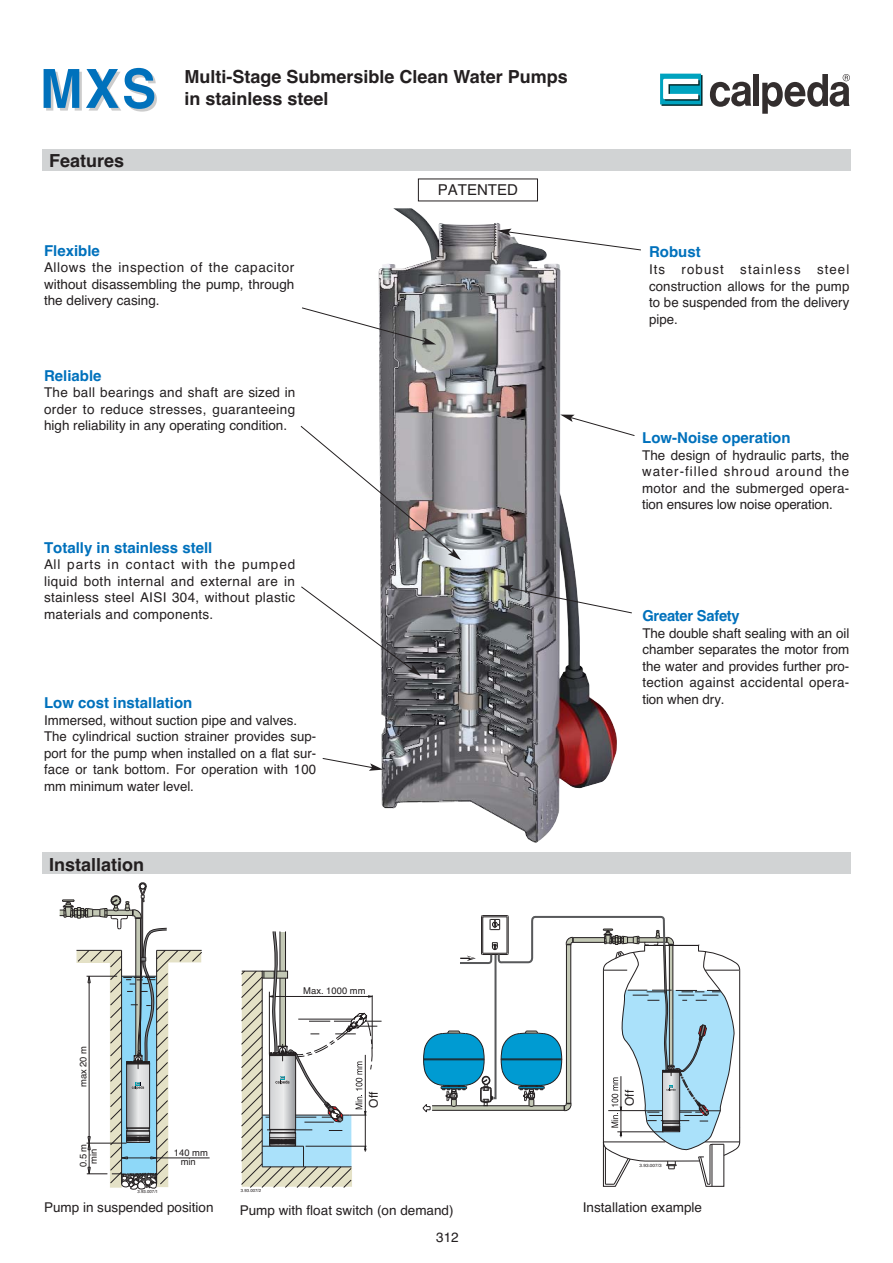
<style>
.page{position:relative;width:893px;height:1263px;background:#fff}
.page>*{position:absolute;margin:0;border:0;box-sizing:border-box;transform-origin:0 0}
.t1{font:700 54px "Helvetica";color:#0071bc;scale:.95 1}
.t2{font:700 18px "Helvetica";color:#231f20}
.t3{font:700 15px "Helvetica";color:#0071bc}
.t4{font:15px "Helvetica";color:#231f20}
.t5{font:13.5px/16.5px "Helvetica";color:#231f20;text-align:justify}
.t6{font:12px "Helvetica";color:#231f20}
.t7{font:9.45px/9.3px "Helvetica";color:#231f20;text-align:center}
.t8{font:4.5px "Helvetica";color:#231f20;scale:1.05 1}
.t9{font:4.35px "Helvetica";color:#231f20}
</style>
<div class="page">
<div style="left:43px;top:149px;width:807px;height:21px;background:#d1d3d4"></div>
<div style="left:43px;top:853px;width:807px;height:21px;background:#d1d3d4"></div>
<hr style="left:122px;top:1158px;width:87px;height:1px;background:#231f20">
<svg style="left:60px;top:882px;width:142px;height:308px"></svg>
<svg style="left:241px;top:931px;width:140px;height:257px"></svg>
<svg style="left:422px;top:915px;width:318px;height:272px"></svg>
<img style="left:379px;top:208px;width:238px;height:635px">
<svg style="left:300px;top:425px;width:161px;height:135px"></svg>
<svg style="left:301px;top:586px;width:120px;height:90px"></svg>
<svg style="left:302px;top:307px;width:134px;height:37px"></svg>
<svg style="left:560px;top:415px;width:75px;height:22px"></svg>
<svg style="left:497px;top:229px;width:144px;height:22px"></svg>
<svg style="left:499px;top:585px;width:133px;height:29px"></svg>
<svg style="left:322px;top:758px;width:61px;height:13px"></svg>
<div style="left:753px;top:74px;width:6px;height:32px;background:#332e2e"></div>
<svg style="left:710px;top:82px;width:41px;height:25px"></svg>
<svg style="left:660px;top:74px;width:42px;height:32px"></svg>
<svg style="left:762px;top:74px;width:87px;height:40px"></svg>
<h1 class="t1" style="left:40px;top:69px;width:124px">MXS</h1>
<h2 class="t2" style="left:49px;top:154px;width:76px">Features</h2>
<h2 class="t2" style="left:184px;top:70px;width:385px">Multi-Stage Submersible Clean Water Pumps</h2>
<h2 class="t2" style="left:184px;top:92px;width:146px">in stainless steel</h2>
<p class="t4" style="left:438px;top:184px;width:82px">PATENTED</p>
<p class="t3" style="left:44px;top:245px;width:57px">Flexible</p>
<p class="t5" style="left:44px;top:261px;width:252px">Allows the inspection of the capacitor without disassembling the pump, through the delivery casing.</p>
<p class="t3" style="left:44px;top:370px;width:59px">Reliable</p>
<p class="t5" style="left:44px;top:386px;width:253px">The ball bearings and shaft are sized in order to reduce stresses, guaranteeing high reliability in any operating condition.</p>
<p class="t3" style="left:44px;top:542px;width:170px">Totally in stainless stell</p>
<p class="t5" style="left:44px;top:558px;width:253px">All parts in contact with the pumped liquid both internal and external are in stainless steel AISI 304, without plastic materials and components.</p>
<p class="t3" style="left:44px;top:697px;width:150px">Low cost installation</p>
<p class="t5" style="left:44px;top:713px;width:274px;text-align:left">Immersed, without suction pipe and valves.<br>The cylindrical suction strainer provides sup&shy;port for the pump when installed on a flat sur&shy;face or tank bottom. For operation with 100 mm minimum water level.</p>
<h2 class="t2" style="left:49px;top:858px;width:97px">Installation</h2>
<p class="t3" style="left:649px;top:247px;width:53px">Robust</p>
<p class="t5" style="left:649px;top:263px;width:202px">Its robust stainless steel construction allows for the pump to be suspended from the delivery pipe.</p>
<p class="t3" style="left:642px;top:432px;width:150px">Low-Noise operation</p>
<p class="t5" style="left:642px;top:448px;width:209px">The design of hydraulic parts, the water-filled shroud around the motor and the submerged opera&shy;tion ensures low noise operation.</p>
<p class="t3" style="left:642px;top:611px;width:99px">Greater Safety</p>
<p class="t5" style="left:642px;top:626px;width:208px">The double shaft sealing with an oil chamber separates the motor from the water and provides further pro&shy;tection against accidental opera&shy;tion when dry.</p>
<p class="t7" style="left:79px;top:1087px;width:43px;rotate:-90deg">max 20 m</p>
<p class="t7" style="left:303px;top:987px;width:64px">Max. 1000 mm</p>
<p class="t6" style="left:369px;top:1108px;width:18px;rotate:-90deg">Off</p>
<p class="t6" style="left:625px;top:1106px;width:18px;rotate:-90deg">Off</p>
<p class="t7" style="left:79px;top:1167px;width:25px;rotate:-90deg">0.5 m</p>
<p class="t7" style="left:90px;top:1164px;width:17px;rotate:-90deg">min</p>
<p class="t9" style="left:137px;top:1190px;width:22px">3.93.007/1</p>
<p class="t7" style="left:174px;top:1149px;width:35px">140 mm min</p>
<p class="t9" style="left:241px;top:1189px;width:22px">3.93.007/2</p>
<p class="t8" style="left:639px;top:1164px;width:23px">3.93.007/3</p>
<p class="t5" style="left:44px;top:1200px;width:171px">Pump in suspended position</p>
<p class="t5" style="left:240px;top:1203px;width:215px">Pump with float switch (on demand)</p>
<p class="t5" style="left:583px;top:1200px;width:121px">Installation example</p>
<p class="t5" style="left:436px;top:1230px;width:24px">312</p>
</div>
